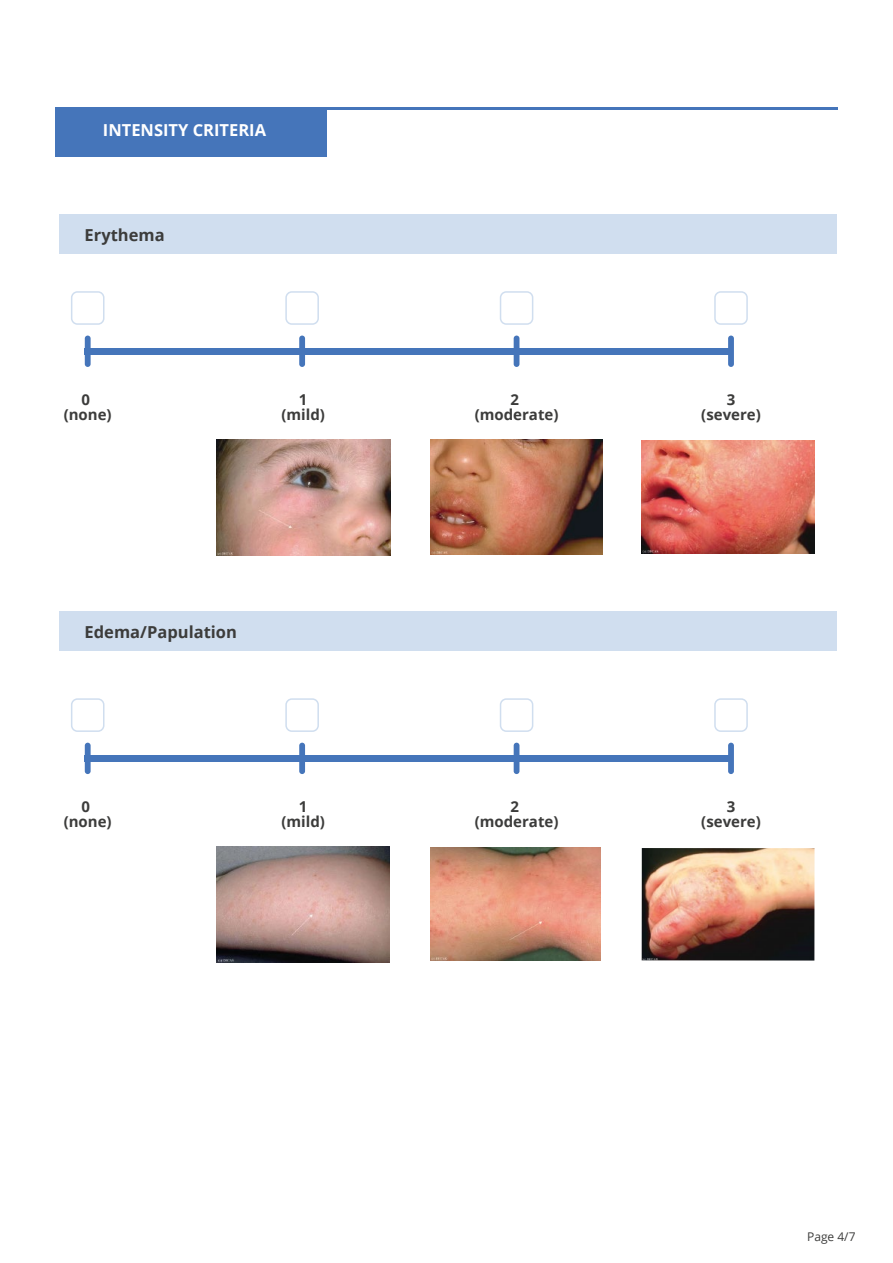
<style>
.page{position:relative;width:893px;height:1263px;background:#fff}
.page>*{position:absolute;margin:0;border:0;box-sizing:border-box;transform-origin:0 0}
.t1{font:700 16.5px "Open Sans";color:#3c3c3b}
.t2{font:700 16.5px "Open Sans";color:#fff}
.t3{font:700 15px/15px "Open Sans";color:#3c3c3b;text-align:center}
.t4{font:12px "Open Sans";color:#3c3c3b}
</style>
<div class="page">
<hr style="left:55px;top:107px;width:782px;height:2px;background:#4575ba">
<div style="left:55px;top:108px;width:272px;height:48px;background:#4575ba"></div>
<div style="left:59px;top:214px;width:777px;height:40px;background:#d0deef"></div>
<div style="left:85px;top:348px;width:646px;height:6px;background:#4575ba"></div>
<div style="left:728px;top:336px;width:6px;height:31px;background:#4575ba;border-radius:3px"></div>
<div style="left:514px;top:336px;width:5px;height:31px;background:#4575ba;border-radius:3px"></div>
<div style="left:299px;top:336px;width:6px;height:31px;background:#4575ba;border-radius:3px"></div>
<div style="left:85px;top:336px;width:6px;height:31px;background:#4575ba;border-radius:3px"></div>
<img style="left:216px;top:439px;width:174px;height:116px">
<img style="left:430px;top:440px;width:173px;height:115px">
<img style="left:642px;top:441px;width:172px;height:113px">
<div style="left:71px;top:291px;width:33px;height:34px;border:2px solid #d0deef;border-radius:6px"></div>
<div style="left:285px;top:291px;width:34px;height:34px;border:2px solid #d0deef;border-radius:6px"></div>
<div style="left:500px;top:291px;width:33px;height:34px;border:2px solid #d0deef;border-radius:6px"></div>
<div style="left:714px;top:291px;width:34px;height:34px;border:2px solid #d0deef;border-radius:6px"></div>
<div style="left:85px;top:755px;width:646px;height:6px;background:#4575ba"></div>
<div style="left:728px;top:743px;width:6px;height:31px;background:#4575ba;border-radius:3px"></div>
<div style="left:514px;top:743px;width:5px;height:31px;background:#4575ba;border-radius:3px"></div>
<div style="left:299px;top:743px;width:6px;height:31px;background:#4575ba;border-radius:3px"></div>
<div style="left:85px;top:743px;width:6px;height:31px;background:#4575ba;border-radius:3px"></div>
<div style="left:71px;top:698px;width:33px;height:34px;border:2px solid #d0deef;border-radius:6px"></div>
<div style="left:285px;top:698px;width:34px;height:34px;border:2px solid #d0deef;border-radius:6px"></div>
<div style="left:500px;top:698px;width:33px;height:34px;border:2px solid #d0deef;border-radius:6px"></div>
<div style="left:714px;top:698px;width:34px;height:34px;border:2px solid #d0deef;border-radius:6px"></div>
<div style="left:59px;top:611px;width:777px;height:40px;background:#d0deef"></div>
<img style="left:216px;top:847px;width:173px;height:115px">
<img style="left:430px;top:848px;width:170px;height:113px">
<img style="left:642px;top:848px;width:172px;height:112px">
<p class="t2" style="left:103px;top:118px;width:165px">INTENSITY CRITERIA</p>
<p class="t1" style="left:85px;top:224px;width:82px">Erythema</p>
<p class="t3" style="left:64px;top:392px;width:50px">0 (none)</p>
<p class="t3" style="left:281px;top:392px;width:45px">1 (mild)</p>
<p class="t3" style="left:475px;top:392px;width:85px">2 (moderate)</p>
<p class="t3" style="left:701px;top:392px;width:61px">3 (severe)</p>
<p class="t1" style="left:85px;top:620px;width:154px">Edema/Papulation</p>
<p class="t3" style="left:64px;top:799px;width:50px">0 (none)</p>
<p class="t3" style="left:281px;top:799px;width:45px">1 (mild)</p>
<p class="t3" style="left:475px;top:799px;width:85px">2 (moderate)</p>
<p class="t3" style="left:701px;top:799px;width:61px">3 (severe)</p>
<p class="t4" style="left:807px;top:1228px;width:50px">Page 4/7</p>
</div>
